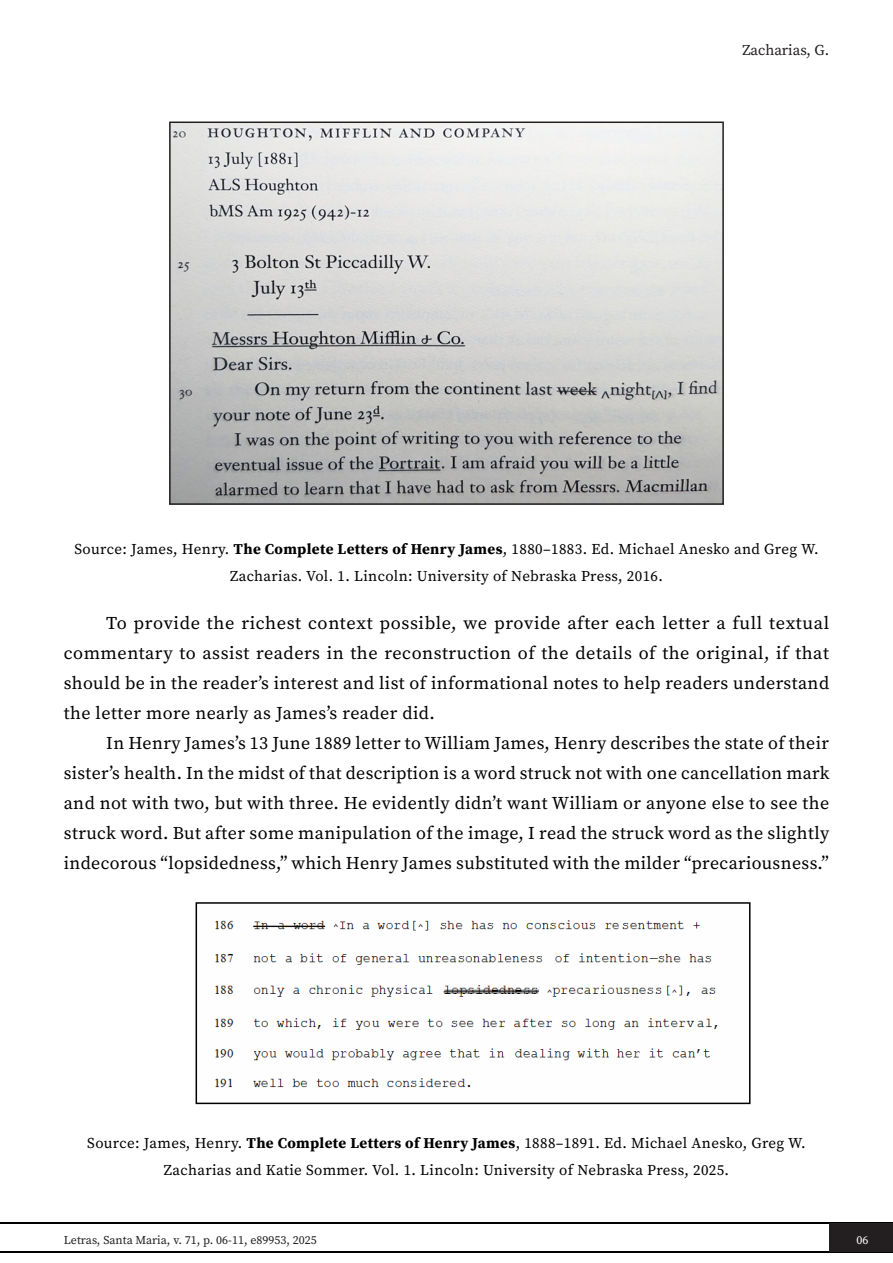
<style>
.page{position:relative;width:893px;height:1263px;background:#fff}
.page>*{position:absolute;margin:0;border:0;box-sizing:border-box;transform-origin:0 0}
.TextoCORRIDO{font:18px/30px "Source Serif Pro";letter-spacing:.02em;color:#000;text-align:justify}
.FONTE_FIGURA{font:15px/27px "Source Serif Pro";letter-spacing:.025em;color:#000;text-align:center}
.t1{font:15px "Source Serif Variable";color:#231f20}
.t2{font:12px "Source Serif Variable";color:#231f20}
.t3{font:12px "Source Serif Variable";color:#fff}
.s1{font-weight:700}
</style>
<div class="page">
<hr style="left:0;top:1222px;width:893px;height:2px;background:#000">
<hr style="left:0;top:1251px;width:893px;height:2px;background:#000">
<div style="left:829px;top:1223px;width:64px;height:28px;background:#231f20"></div>
<img style="left:172px;top:125px;width:549px;height:377px">
<div style="left:169px;top:122px;width:555px;height:383px;border:2px solid #231f20"></div>
<img style="left:215px;top:920px;width:503px;height:168px">
<div style="left:196px;top:902px;width:554px;height:202px;border:2px solid #000"></div>
<p class="t1" style="left:742px;top:40px;width:88px">Zacharias, G.</p>
<p class="FONTE_FIGURA" style="left:74px;top:535px;width:745px">Source: James, Henry. <span class="s1">The Complete Letters of Henry James</span>, 1880–1883. Ed. Michael Anesko and Greg W.<br>Zacharias. Vol. 1. Lincoln: University of Nebraska Press, 2016.</p>
<p class="TextoCORRIDO" style="left:64px;top:607px;width:767px;text-indent:43px">To provide the richest context possible, we provide after each letter a full textual commentary to assist readers in the reconstruction of the details of the original, if that should be in the reader’s interest and list of informational notes to help readers understand the letter more nearly as James’s reader did.</p>
<p class="TextoCORRIDO" style="left:64px;top:727px;width:767px;text-indent:43px">In Henry James’s 13 June 1889 letter to William James, Henry describes the state of their sister’s health. In the midst of that description is a word struck not with one cancellation mark and not with two, but with three. He evidently didn’t want William or anyone else to see the struck word. But after some manipulation of the image, I read the struck word as the slightly indecorous “lopsidedness,” which Henry James substituted with the milder “precariousness.”</p>
<p class="FONTE_FIGURA" style="left:87px;top:1129px;width:720px">Source: James, Henry. <span class="s1">The Complete Letters of Henry James</span>, 1888–1891. Ed. Michael Anesko, Greg W.<br>Zacharias and Katie Sommer. Vol. 1. Lincoln: University of Nebraska Press, 2025.</p>
<p class="t2" style="left:64px;top:1232px;width:255px">Letras, Santa Maria, v. 71, p. 06-11, e89953, 2025</p>
<p class="t3" style="left:857px;top:1232px;width:13px">06</p>
</div>
